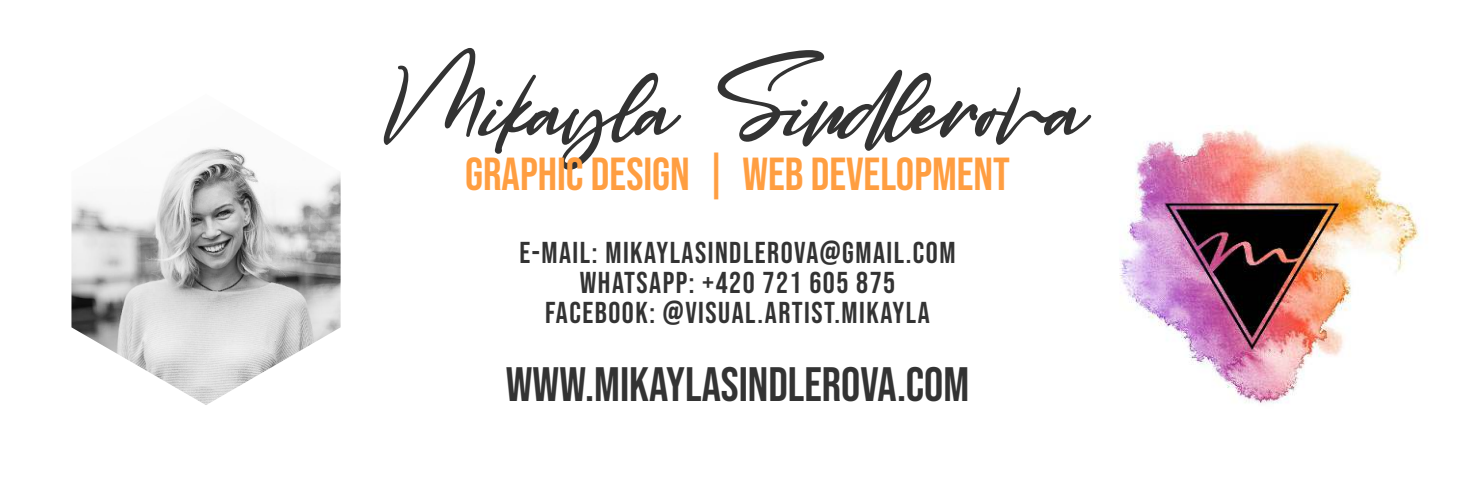
<style>
.page{position:relative;width:1475px;height:479px;background:#fff}
.page>*{position:absolute;margin:0;border:0;box-sizing:border-box;transform-origin:0 0}
.t1{font:48px "Bebas Neue";color:#333}
.t2{font:46px "Bebas Neue";color:#ff9e41}
.t3{font:30px/30px "Bebas Neue";letter-spacing:.05em;color:#333;text-align:center}
</style>
<div class="page">
<img style="left:1091px;top:116px;width:329px;height:288px">
<img style="left:71px;top:147px;width:270px;height:257px">
<svg style="left:384px;top:48px;width:297px;height:122px"></svg>
<svg style="left:718px;top:50px;width:373px;height:101px"></svg>
<h2 class="t2" style="left:465px;top:153px;width:546px">GRAPHIC DESIGN | WEB DEVELOPMENT</h2>
<p class="t3" style="left:519px;top:239px;width:438px">E-MAIL: MIKAYLASINDLEROVA@GMAIL.COM<br>WHATSAPP: +420 721 605 875<br>FACEBOOK: @VISUAL.ARTIST.MIKAYLA</p>
<h1 class="t1" style="left:506px;top:362px;width:465px">WWW.MIKAYLASINDLEROVA.COM</h1>
</div>
